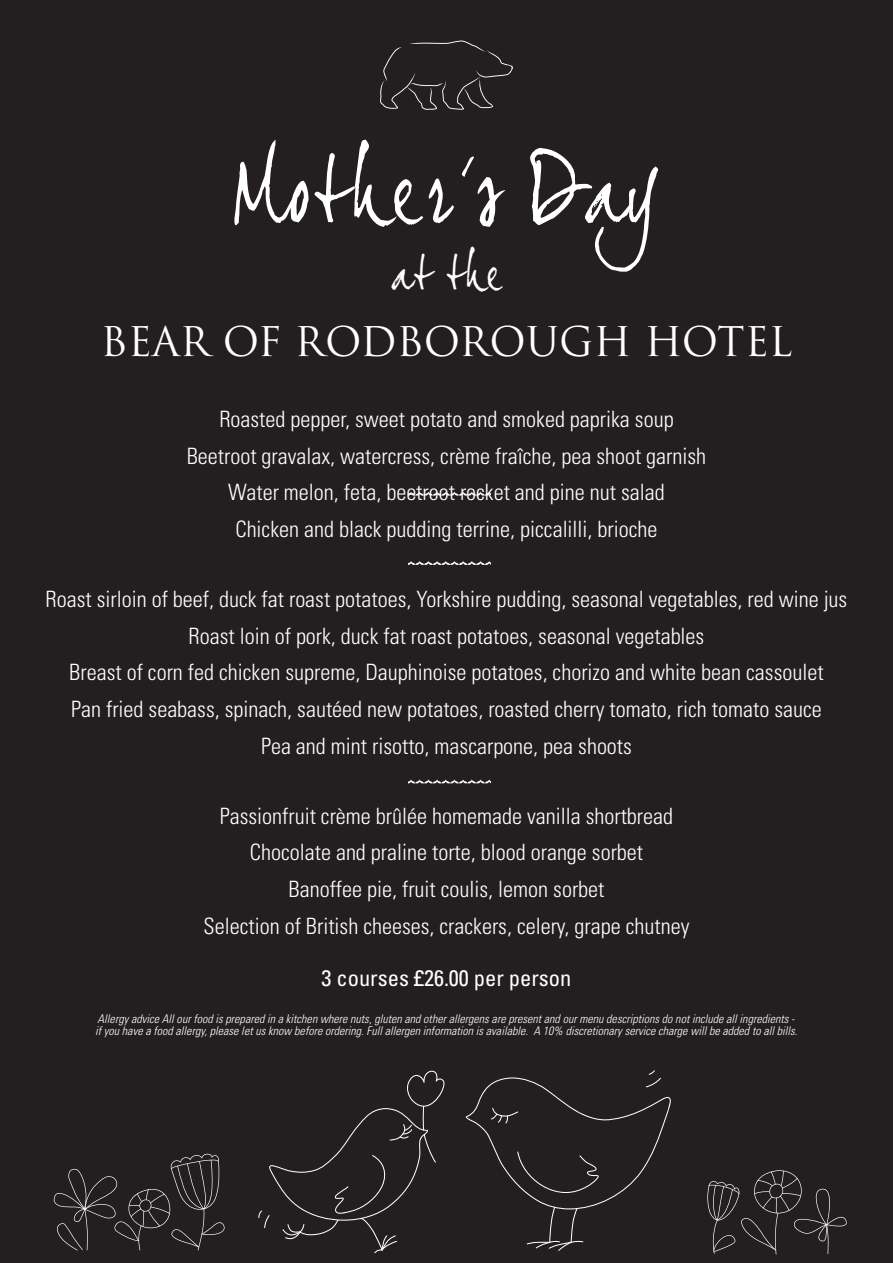
<style>
.page{position:relative;width:893px;height:1263px;background:#231f20}
.page>*{position:absolute;margin:0;border:0;box-sizing:border-box;transform-origin:0 0}
.t1{font:89.7px "Joe Hand 2";letter-spacing:-.01em;color:#fff}
.t2{font:46.5px "Joe Hand 2";color:#fff}
.t3{font:39.9px "Trajan";color:#fff}
.t4{font:300 condensed 22.5px/36.8px "Univers";color:#fff;text-align:center}
.t5{font:condensed 22.5px "Univers";color:#fff}
.t6{font:italic 300 condensed 12px/12px "Univers";letter-spacing:.005em;color:#fff}
.s1{font-family:"Donnys Hand"}
</style>
<div class="page">
<svg style="left:53px;top:1154px;width:172px;height:96px"></svg>
<svg style="left:707px;top:1170px;width:140px;height:84px"></svg>
<svg style="left:465px;top:1070px;width:206px;height:181px"></svg>
<svg style="left:258px;top:1070px;width:187px;height:183px"></svg>
<svg style="left:380px;top:40px;width:133px;height:70px"></svg>
<svg style="left:408px;top:491px;width:82px;height:5px"></svg>
<svg style="left:408px;top:561px;width:82px;height:4px"></svg>
<svg style="left:408px;top:779px;width:82px;height:4px"></svg>
<h1 class="t1" style="left:232px;top:138px;width:430px">Mother<span class="s1">’</span>s Day</h1>
<h2 class="t2" style="left:391px;top:246px;width:113px">at the</h2>
<h3 class="t3" style="left:100px;top:319px;width:694px">BEAR OF RODBOROUGH HOTEL</h3>
<p class="t4" style="left:187px;top:403px;width:521px">Roasted pepper, sweet potato and smoked paprika soup Beetroot gravalax, watercress, crème fraîche, pea shoot garnish Water melon, feta, beetroot rocket and pine nut salad<br>Chicken and black pudding terrine, piccalilli, brioche</p>
<p class="t4" style="left:46px;top:582px;width:803px">Roast sirloin of beef, duck fat roast potatoes, Yorkshire pudding, seasonal vegetables, red wine jus Roast loin of pork, duck fat roast potatoes, seasonal vegetables<br>Breast of corn fed chicken supreme, Dauphinoise potatoes, chorizo and white bean cassoulet<br>Pan fried seabass, spinach, sautéed new potatoes, roasted cherry tomato, rich tomato sauce<br>Pea and mint risotto, mascarpone, pea shoots</p>
<p class="t4" style="left:203px;top:799px;width:487px">Passionfruit crème brûlée homemade vanilla shortbread Chocolate and praline torte, blood orange sorbet<br>Banoffee pie, fruit coulis, lemon sorbet<br>Selection of British cheeses, crackers, celery, grape chutney</p>
<p class="t5" style="left:322px;top:970px;width:251px">3 courses £26.00 per person</p>
<p class="t6" style="left:95px;top:1014px;width:704px">Allergy advice All our food is prepared in a kitchen where nuts, gluten and other allergens are present and our menu descriptions do not include all ingredients - if you have a food allergy, please let us know before ordering. Full allergen information is available. A 10% discretionary service charge will be added to all bills.</p>
</div>
